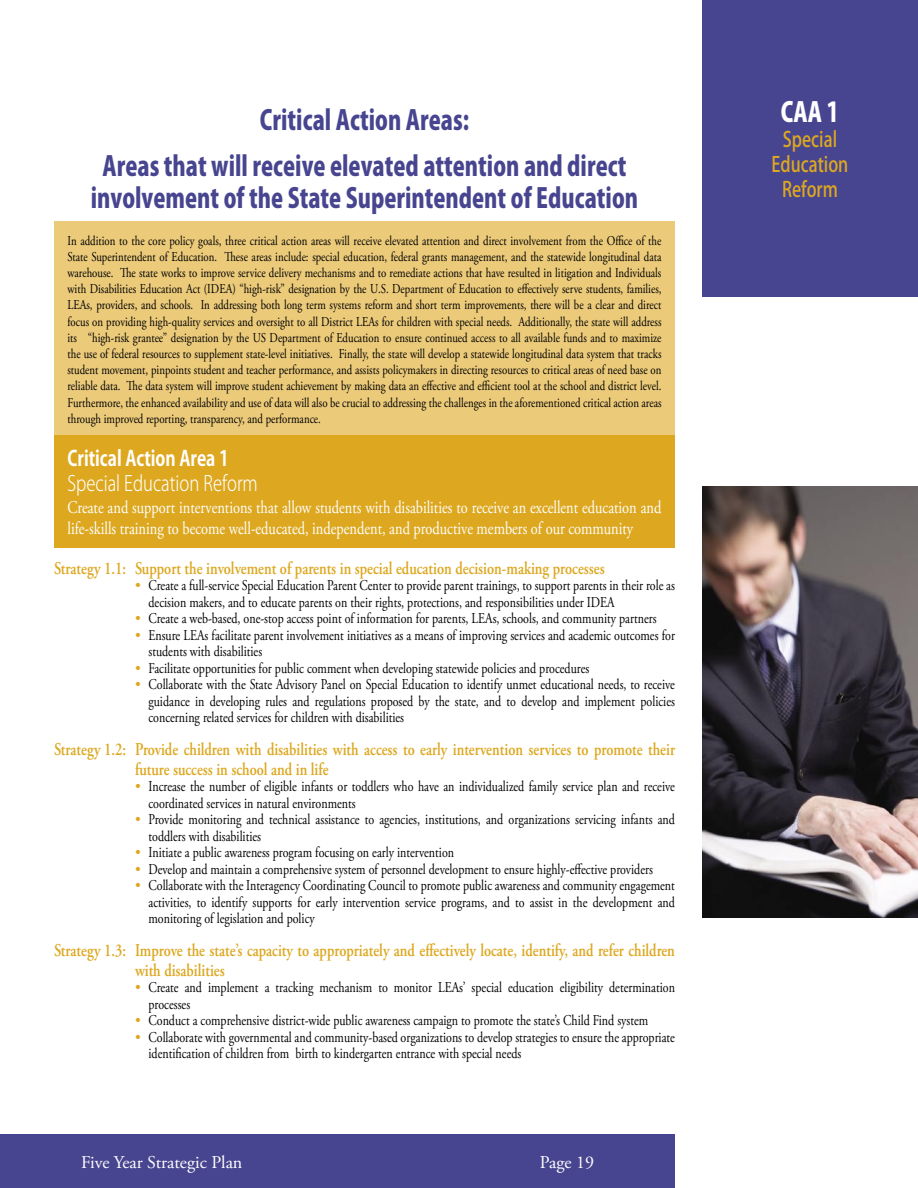
<style>
.page{position:relative;width:918px;height:1188px;background:#fff}
.page>*{position:absolute;margin:0;border:0;box-sizing:border-box;transform-origin:0 0}
.t1{font:800 27px/45.9px "Koz Go Std";color:#484590;text-align:center;scale:.8 1}
.t2{font:800 27px "Koz Go Std";color:#fff;scale:.8 1}
.t3{font:300 21px "Koz Go Pro";color:#fff;scale:.8 1}
.t4{font:500 21px/25.2px "Koz Go Pro";color:#dda820;text-align:center;scale:.8 1}
.t5{font:700 21px "Koz Go Pro";color:#fff;scale:.8 1}
.t6{font:600 18px/19.5px "Adobe Garamond Pro";color:#dda820;scale:.8 1}
.t7{font:18px/21.6px "Adobe Garamond Pro";color:#fff;scale:.8 1}
.t8{font:18px "Adobe Garamond Pro";color:#fff}
.t9{font:15px/16.5px "Adobe Garamond Pro";color:#000;scale:.8 1}
.t10{font:15px/16.5px "Adobe Garamond Pro";color:#dda820}
.t11{font:13.5px/16.2px "Adobe Garamond Pro";color:#000;text-align:justify;scale:.8 1}
</style>
<div class="page">
<div style="left:0;top:1134px;width:675px;height:54px;background:#484590"></div>
<img style="left:702px;top:486px;width:216px;height:432px">
<div style="left:54px;top:221px;width:621px;height:215px;background:#ebca7a"></div>
<div style="left:54px;top:435px;width:621px;height:113px;background:#dda820"></div>
<div style="left:702px;top:0;width:216px;height:297px;background:#484590"></div>
<h1 class="t1" style="left:102px;top:99px;width:657px">Critical Action Areas:<br>Areas that will receive elevated attention and direct</h1>
<h1 class="t1" style="left:91px;top:177px;width:686px">involvement of the State Superintendent of Education</h1>
<p class="t11" style="left:68px;top:233px;width:744px">In addition to the core policy goals, three critical action areas will receive elevated attention and direct involvement from the Office of the State Superintendent of Education. These areas include: special education, federal grants management, and the statewide longitudinal data warehouse. The state works to improve service delivery mechanisms and to remediate actions that have resulted in litigation and Individuals with Disabilities Education Act (IDEA) “high-risk” designation by the U.S. Department of Education to effectively serve students, families, LEAs, providers, and schools. In addressing both long term systems reform and short term improvements, there will be a clear and direct focus on providing high-quality services and oversight to all District LEAs for children with special needs. Additionally, the state will address its “high-risk grantee” designation by the US Department of Education to ensure continued access to all available funds and to maximize the use of federal resources to supplement state-level initiatives. Finally, the state will develop a statewide longitudinal data system that tracks student movement, pinpoints student and teacher performance, and assists policymakers in directing resources to critical areas of need base on reliable data. The data system will improve student achievement by making data an effective and efficient tool at the school and district level.<br>Furthermore, the enhanced availability and use of data will also be crucial to addressing the challenges in the aforementioned critical action areas through improved reporting, transparency, and performance.</p>
<h2 class="t5" style="left:68px;top:445px;width:203px">Critical Action Area 1</h2>
<h2 class="t3" style="left:68px;top:470px;width:239px">Special Education Reform</h2>
<p class="t7" style="left:68px;top:497px;width:744px">Create and support interventions that allow students with disabilities to receive an excellent education and life-skills training to become well-educated, independent, and productive members of our community</p>
<p class="t6" style="left:54px;top:559px;width:690px">Strategy 1.1: Support the involvement of parents in special education decision-making processes</p>
<p class="t9" style="left:148px;top:578px;width:660px">Create a full-service Special Education Parent Center to provide parent trainings, to support parents in their role as decision makers, and to educate parents on their rights, protections, and responsibilities under IDEA<br>Create a web-based, one-stop access point of information for parents, LEAs, schools, and community partners Ensure LEAs facilitate parent involvement initiatives as a means of improving services and academic outcomes for students with disabilities<br>Facilitate opportunities for public comment when developing statewide policies and procedures<br>Collaborate with the State Advisory Panel on Special Education to identify unmet educational needs, to receive guidance in developing rules and regulations proposed by the state, and to develop and implement policies concerning related services for children with disabilities</p>
<p class="t6" style="left:135px;top:740px;width:677px;text-indent:-81px">Strategy 1.2: Provide children with disabilities with access to early intervention services to promote their future success in school and in life</p>
<p class="t9" style="left:148px;top:779px;width:660px">Increase the number of eligible infants or toddlers who have an individualized family service plan and receive coordinated services in natural environments<br>Provide monitoring and technical assistance to agencies, institutions, and organizations servicing infants and toddlers with disabilities<br>Initiate a public awareness program focusing on early intervention<br>Develop and maintain a comprehensive system of personnel development to ensure highly-effective providers Collaborate with the Interagency Coordinating Council to promote public awareness and community engagement activities, to identify supports for early intervention service programs, and to assist in the development and monitoring of legislation and policy</p>
<p class="t6" style="left:135px;top:941px;width:676px;text-indent:-81px">Strategy 1.3: Improve the state’s capacity to appropriately and effectively locate, identify, and refer children with disabilities</p>
<p class="t9" style="left:148px;top:980px;width:660px">Create and implement a tracking mechanism to monitor LEAs’ special education eligibility determination processes<br>Conduct a comprehensive district-wide public awareness campaign to promote the state’s Child Find system Collaborate with governmental and community-based organizations to develop strategies to ensure the appropriate identification of children from birth to kindergarten entrance with special needs</p>
<p class="t10" style="left:135px;top:578px;width:7px">•</p>
<p class="t10" style="left:135px;top:611px;width:7px">• •</p>
<p class="t10" style="left:135px;top:660px;width:7px">• •</p>
<p class="t10" style="left:135px;top:771px;width:7px;line-height:33px">• •</p>
<p class="t10" style="left:135px;top:845px;width:7px;text-align:justify">• • •</p>
<p class="t10" style="left:135px;top:980px;width:7px">•</p>
<p class="t10" style="left:135px;top:1013px;width:7px">• •</p>
<p class="t8" style="left:81px;top:1151px;width:163px">Five Year Strategic Plan</p>
<p class="t8" style="left:540px;top:1151px;width:56px">Page 19</p>
<h1 class="t2" style="left:781px;top:94px;width:74px">CAA 1</h1>
<h2 class="t4" style="left:772px;top:128px;width:98px">Special<br>Education<br>Reform</h2>
</div>
